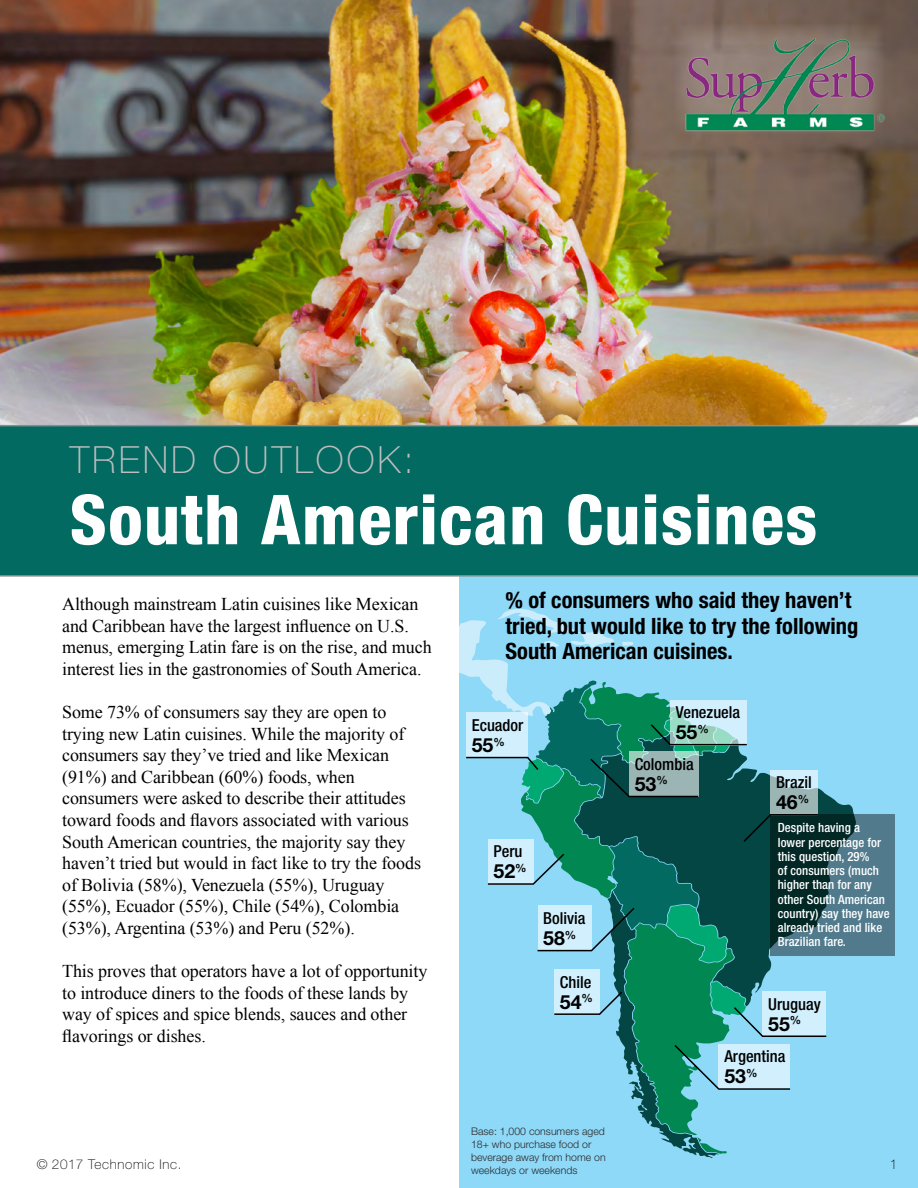
<style>
.page{position:relative;width:918px;height:1188px;background:#fff}
.page>*{position:absolute;margin:0;border:0;box-sizing:border-box;transform-origin:0 0}
.t1{font:800 condensed 69px "Helvetica Neue LT Std";letter-spacing:.02em;color:#fff}
.t2{font:100 37.5px "Helvetica Neue";letter-spacing:.08em;color:#bcbec0}
.t3{font:700 condensed 22.5px/25.5px "Helvetica Neue LT Std";color:#000}
.t4{font:700 19.5px "Helvetica Neue LT Std";color:#000}
.t5{font:18px/21.6px "Times New Roman";letter-spacing:-.005em;color:#000}
.t6{font:500 condensed 16.5px "Helvetica Neue LT Std";color:#000}
.t7{font:100 13.5px "Helvetica Neue";letter-spacing:.05em;color:#000}
.t8{font:500 condensed 12.75px/14.2px "Helvetica Neue LT Std";letter-spacing:.005em;color:#fff}
.t9{font:300 10.5px/13px "Helvetica Neue LT Std";color:#2c2a29}
</style>
<div class="page">
<div style="left:459px;top:546px;width:459px;height:642px;background:#8ed8f8"></div>
<img style="left:0;top:0;width:918px;height:424px">
<div style="left:0;top:424px;width:918px;height:153px;background:#036a62"></div>
<svg style="left:674px;top:23px;width:211px;height:15px;background:#7f6b5f"></svg>
<img style="left:668px;top:38px;width:239px;height:101px">
<svg style="left:828px;top:795px;width:28px;height:161px"></svg>
<svg style="left:459px;top:609px;width:369px;height:549px"></svg>
<svg style="left:770px;top:814px;width:125px;height:141px;background:#2e5660"></svg>
<h2 class="t2" style="left:70px;top:438px;width:346px">TREND OUTLOOK:</h2>
<h1 class="t1" style="left:70px;top:477px;width:749px">South American Cuisines</h1>
<p class="t5" style="left:62px;top:593px;width:371px">Although mainstream Latin cuisines like Mexican and Caribbean have the largest influence on U.S. menus, emerging Latin fare is on the rise, and much interest lies in the gastronomies of South America.</p>
<p class="t5" style="left:62px;top:701px;width:360px">Some 73% of consumers say they are open to trying new Latin cuisines. While the majority of consumers say they’ve tried and like Mexican (91%) and Caribbean (60%) foods, when consumers were asked to describe their attitudes toward foods and flavors associated with various South American countries, the majority say they haven’t tried but would in fact like to try the foods of Bolivia (58%), Venezuela (55%), Uruguay (55%), Ecuador (55%), Chile (54%), Colombia (53%), Argentina (53%) and Peru (52%).</p>
<p class="t5" style="left:62px;top:960px;width:367px">This proves that operators have a lot of opportunity to introduce diners to the foods of these lands by way of spices and spice blends, sauces and other flavorings or dishes.</p>
<p class="t3" style="left:506px;top:587px;width:354px">% of consumers who said they haven’t tried, but would like to try the following<br>South American cuisines.</p>
<p class="t6" style="left:472px;top:715px;width:53px">Ecuador</p>
<p class="t4" style="left:472px;top:733px;width:35px">55<sup>%</sup></p>
<p class="t6" style="left:494px;top:842px;width:31px">Peru</p>
<p class="t4" style="left:494px;top:859px;width:35px">52<sup>%</sup></p>
<p class="t6" style="left:543px;top:908px;width:44px">Bolivia</p>
<p class="t4" style="left:543px;top:926px;width:35px">58<sup>%</sup></p>
<p class="t6" style="left:560px;top:972px;width:33px">Chile</p>
<p class="t4" style="left:560px;top:990px;width:35px">54<sup>%</sup></p>
<p class="t6" style="left:676px;top:702px;width:66px">Venezuela</p>
<p class="t4" style="left:676px;top:720px;width:35px">55<sup>%</sup></p>
<p class="t6" style="left:635px;top:754px;width:60px">Colombia</p>
<p class="t4" style="left:635px;top:772px;width:35px">53<sup>%</sup></p>
<p class="t6" style="left:776px;top:773px;width:37px">Brazil</p>
<p class="t4" style="left:776px;top:790px;width:35px">46<sup>%</sup></p>
<p class="t8" style="left:778px;top:821px;width:113px">Despite having a lower percentage for this question, 29%<br>of consumers (much higher than for any other South American country) say they have already tried and like<br>Brazilian fare.</p>
<p class="t6" style="left:768px;top:994px;width:54px">Uruguay</p>
<p class="t4" style="left:768px;top:1012px;width:35px">55<sup>%</sup></p>
<p class="t6" style="left:724px;top:1047px;width:63px">Argentina</p>
<p class="t4" style="left:724px;top:1064px;width:35px">53<sup>%</sup></p>
<p class="t9" style="left:471px;top:1125px;width:136px">Base: 1,000 consumers aged<br>18+ who purchase food or beverage away from home on weekdays or weekends</p>
<p class="t7" style="left:37px;top:1156px;width:146px">© 2017 Technomic Inc.</p>
<p class="t7" style="left:890px;top:1156px;width:9px">1</p>
</div>
